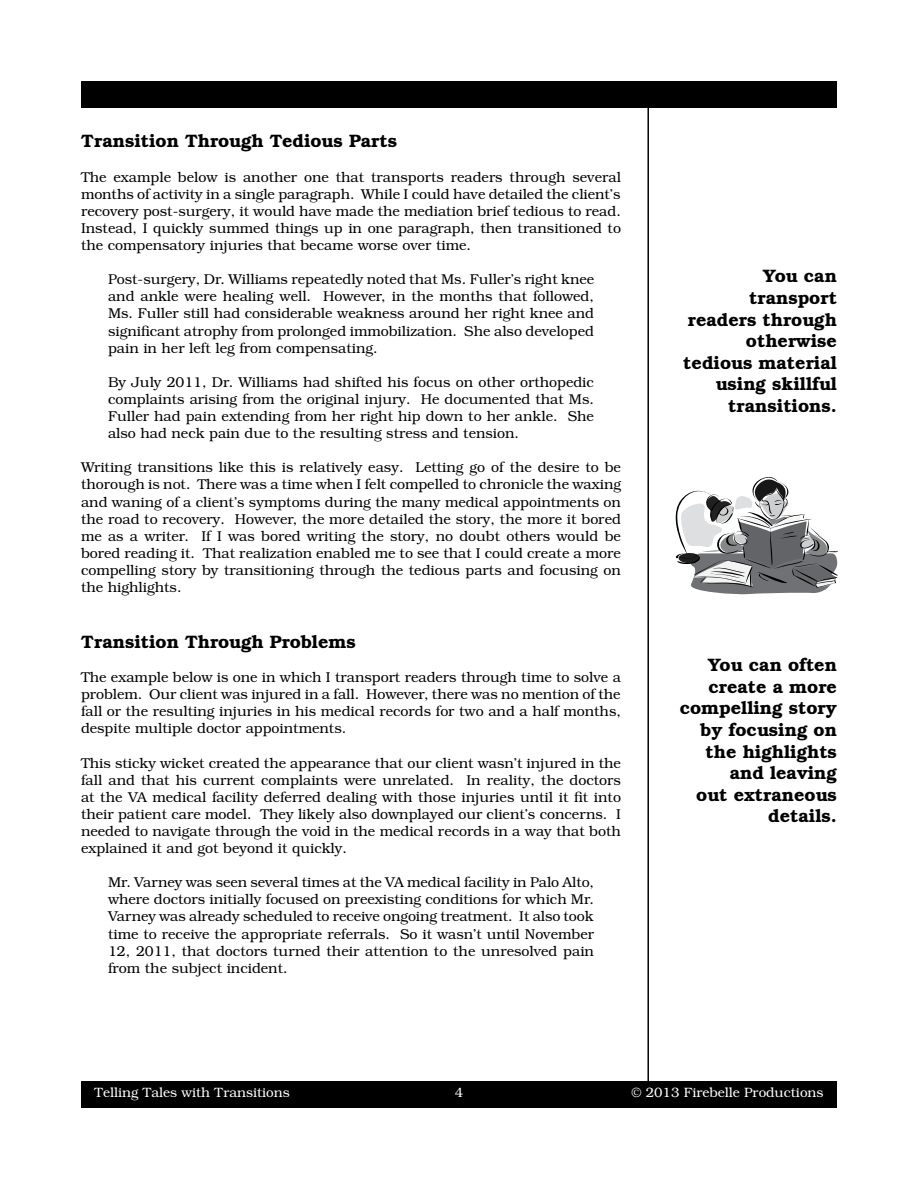
<style>
.page{position:relative;width:918px;height:1188px;background:#fff}
.page>*{position:absolute;margin:0;border:0;box-sizing:border-box;transform-origin:0 0}
.t1{font:600 18px/21.6px "Bookman Std";color:#000;text-align:right}
.t2{font:300 14.25px/17.1px "Bookman Std";color:#000;text-align:justify}
.t3{font:300 13.5px "Bookman Std";color:#fff}
</style>
<div class="page">
<div style="left:81px;top:1081px;width:756px;height:27px;background:#000"></div>
<div style="left:81px;top:81px;width:756px;height:27px;background:#000"></div>
<hr style="left:647px;top:105px;width:2px;height:980px;background:#000">
<svg style="left:675px;top:477px;width:163px;height:118px"></svg>
<p class="t1" style="left:81px;top:130px;width:318px">Transition Through Tedious Parts</p>
<p class="t2" style="left:81px;top:168px;width:541px">The example below is another one that transports readers through several months of activity in a single paragraph. While I could have detailed the client’s recovery post-surgery, it would have made the mediation brief tedious to read.<br>Instead, I quickly summed things up in one paragraph, then transitioned to the compensatory injuries that became worse over time.</p>
<p class="t2" style="left:108px;top:271px;width:488px">Post-surgery, Dr. Williams repeatedly noted that Ms. Fuller’s right knee and ankle were healing well. However, in the months that followed, Ms. Fuller still had considerable weakness around her right knee and significant atrophy from prolonged immobilization. She also developed pain in her left leg from compensating.</p>
<p class="t2" style="left:108px;top:374px;width:488px">By July 2011, Dr. Williams had shifted his focus on other orthopedic complaints arising from the original injury. He documented that Ms.<br>Fuller had pain extending from her right hip down to her ankle. She also had neck pain due to the resulting stress and tension.</p>
<p class="t2" style="left:81px;top:459px;width:542px">Writing transitions like this is relatively easy. Letting go of the desire to be thorough is not. There was a time when I felt compelled to chronicle the waxing and waning of a client’s symptoms during the many medical appointments on the road to recovery. However, the more detailed the story, the more it bored me as a writer. If I was bored writing the story, no doubt others would be bored reading it. That realization enabled me to see that I could create a more compelling story by transitioning through the tedious parts and focusing on the highlights.</p>
<p class="t1" style="left:81px;top:631px;width:276px">Transition Through Problems</p>
<p class="t2" style="left:81px;top:669px;width:542px">The example below is one in which I transport readers through time to solve a problem. Our client was injured in a fall. However, there was no mention of the fall or the resulting injuries in his medical records for two and a half months, despite multiple doctor appointments.</p>
<p class="t2" style="left:81px;top:754px;width:542px">This sticky wicket created the appearance that our client wasn’t injured in the fall and that his current complaints were unrelated. In reality, the doctors at the VA medical facility deferred dealing with those injuries until it fit into their patient care model. They likely also downplayed our client’s concerns. I needed to navigate through the void in the medical records in a way that both explained it and got beyond it quickly.</p>
<p class="t2" style="left:108px;top:874px;width:488px">Mr. Varney was seen several times at the VA medical facility in Palo Alto, where doctors initially focused on preexisting conditions for which Mr.<br>Varney was already scheduled to receive ongoing treatment. It also took time to receive the appropriate referrals. So it wasn’t until November 12, 2011, that doctors turned their attention to the unresolved pain from the subject incident.</p>
<p class="t1" style="left:683px;top:265px;width:155px">You can transport readers through otherwise tedious material using skillful transitions.</p>
<p class="t1" style="left:680px;top:654px;width:159px">You can often create a more compelling story by focusing on the highlights and leaving<br>out extraneous details.</p>
<p class="t3" style="left:94px;top:1085px;width:197px">Telling Tales with Transitions</p>
<p class="t3" style="left:455px;top:1085px;width:10px">4</p>
<p class="t3" style="left:632px;top:1085px;width:193px">© 2013 Firebelle Productions</p>
</div>
